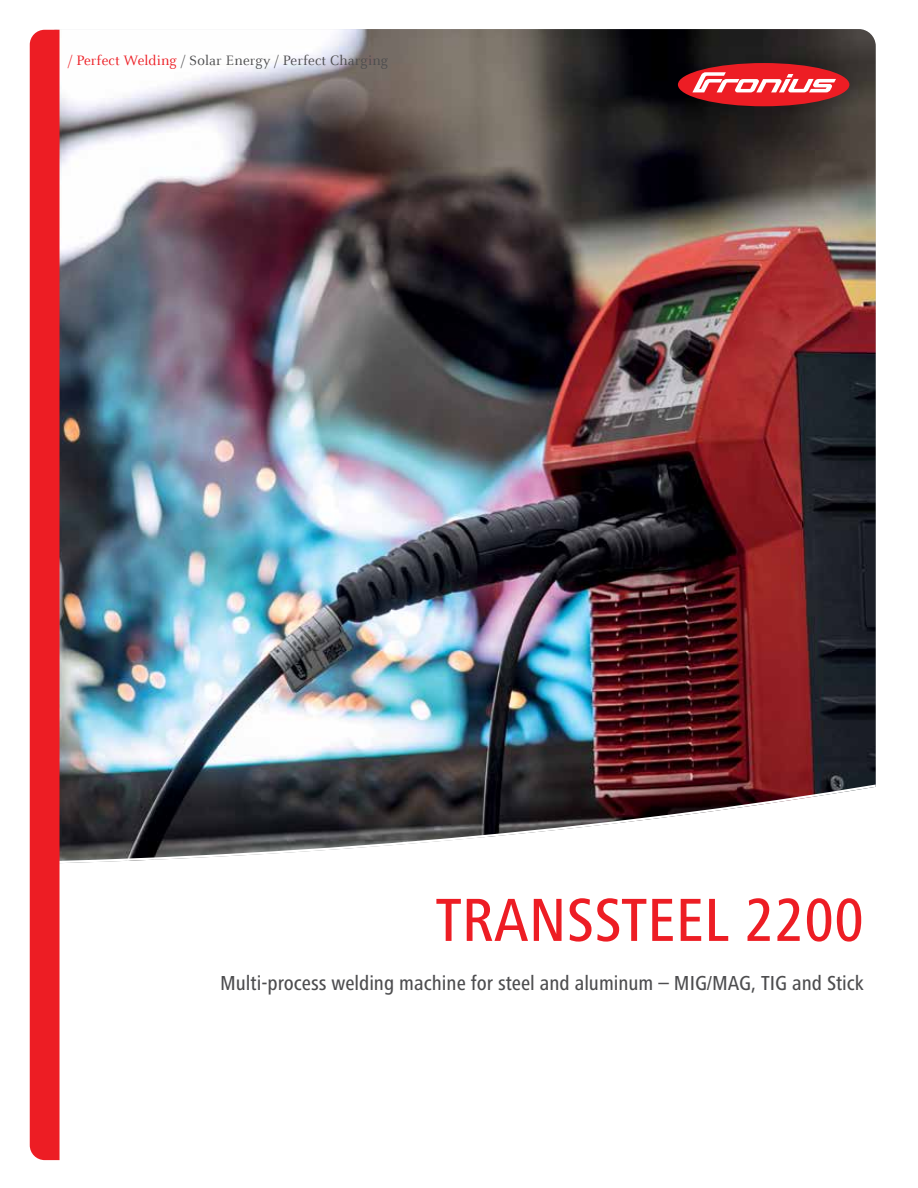
<style>
.page{position:relative;width:918px;height:1188px;background:#fff}
.page>*{position:absolute;margin:0;border:0;box-sizing:border-box;transform-origin:0 0}
.t1{font:500 condensed 63px "Frutiger Next LTW1 G";color:#ed1d24}
.t2{font:500 condensed 21px "Frutiger Next LTW1 G";color:#4d4d4f}
.t3{font:15px "Celeste Offc Pro";letter-spacing:.01em;color:#4d4d4f}
.s1{color:#ed1d24}
</style>
<div class="page">
<img style="left:42px;top:29px;width:834px;height:835px">
<div style="left:30px;top:30px;width:30px;height:1130px;background:#ed1d24"></div>
<div style="left:678px;top:63px;width:171px;height:43px;background:#ed1d24;border-radius:50%"></div>
<svg style="left:692px;top:72px;width:144px;height:20px"></svg>
<p class="t3" style="left:68px;top:51px;width:322px"><span class="s1">/ Perfect Welding</span> / Solar Energy / Perfect Charging</p>
<h1 class="t1" style="left:436px;top:884px;width:430px">TRANSSTEEL 2200</h1>
<p class="t2" style="left:220px;top:971px;width:645px">Multi-process welding machine for steel and aluminum – MIG/MAG, TIG and Stick</p>
</div>
